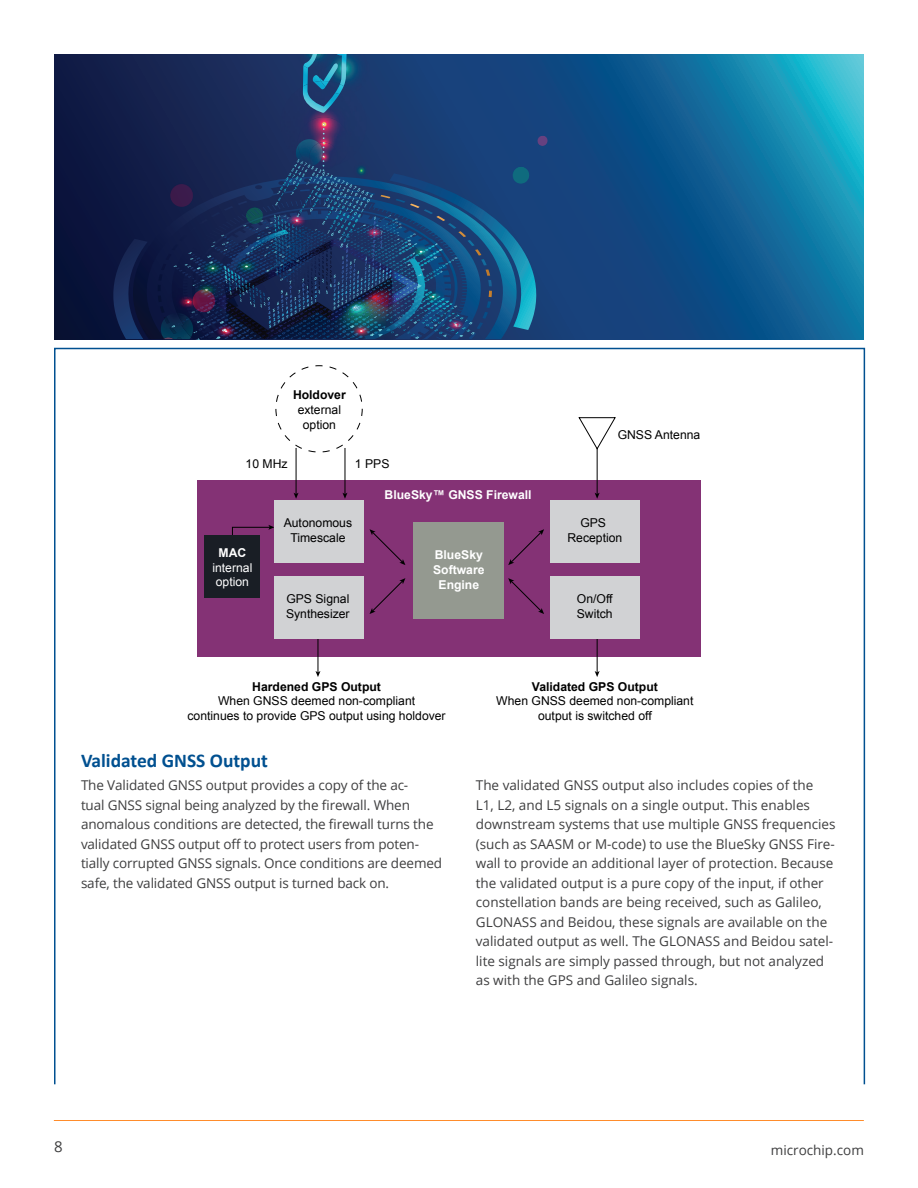
<style>
.page{position:relative;width:918px;height:1188px;background:#fff}
.page>*{position:absolute;margin:0;border:0;box-sizing:border-box;transform-origin:0 0}
.SUBHEAD1{font:700 19.5px "Calibri";color:#005090}
.t1{font:15px "Open Sans";color:#3e3e3f}
.BODY_TEXT{font:13.5px/19.5px "Open Sans";color:#3e3e3f}
.t2{font:12.15px/14.7px "Arial";color:#000;text-align:center}
.t3{font:700 12.15px/14.7px "Arial";color:#fff;text-align:center}
.t4{font:12.15px/14.7px "Arial";color:#fff;text-align:center}
.s1{font-weight:700}
</style>
<div class="page">
<hr style="left:54px;top:1120px;width:810px;height:1px;background:#ff8c2b">
<div style="left:198px;top:480px;width:503px;height:177px;background:#843275"></div>
<svg style="left:232px;top:525px;width:42px;height:10px"></svg>
<div style="left:205px;top:535px;width:55px;height:63px;background:#191e25"></div>
<div style="left:550px;top:500px;width:90px;height:62px;background:#d1d2d4"></div>
<div style="left:413px;top:522px;width:91px;height:97px;background:#949990"></div>
<div style="left:274px;top:500px;width:90px;height:62px;background:#d1d2d4"></div>
<hr style="left:296px;top:448px;width:1px;height:46px;background:#000">
<svg style="left:294px;top:493px;width:5px;height:6px"></svg>
<hr style="left:345px;top:448px;width:1px;height:46px;background:#000">
<svg style="left:343px;top:493px;width:4px;height:6px"></svg>
<svg style="left:370px;top:529px;width:35px;height:36px"></svg>
<svg style="left:370px;top:578px;width:35px;height:36px"></svg>
<svg style="left:508px;top:578px;width:36px;height:36px"></svg>
<svg style="left:508px;top:529px;width:36px;height:36px"></svg>
<hr style="left:318px;top:626px;width:1px;height:47px;background:#000">
<svg style="left:315px;top:671px;width:5px;height:6px"></svg>
<hr style="left:597px;top:626px;width:1px;height:47px;background:#000">
<svg style="left:595px;top:671px;width:5px;height:6px"></svg>
<hr style="left:597px;top:448px;width:1px;height:46px;background:#000">
<svg style="left:595px;top:493px;width:5px;height:6px"></svg>
<div style="left:274px;top:576px;width:90px;height:62px;background:#d1d2d4"></div>
<div style="left:550px;top:576px;width:90px;height:62px;background:#d1d2d4"></div>
<svg style="left:578px;top:417px;width:38px;height:33px"></svg>
<svg style="left:54px;top:54px;width:810px;height:285px;background:#125081"></svg>
<svg style="left:107px;top:239px;width:2px;height:100px"></svg>
<svg style="left:109px;top:173px;width:49px;height:166px;background:#0f1b45"></svg>
<div style="left:281px;top:82px;width:86px;height:42px;background:#1e3365"></div>
<img style="left:303px;top:89px;width:36px;height:24px">
<img style="left:298px;top:117px;width:51px;height:7px">
<svg style="left:158px;top:124px;width:401px;height:216px;background:#1a3a69"></svg>
<img style="left:318px;top:54px;width:52px;height:39px">
<img style="left:329px;top:63px;width:8px;height:18px">
<img style="left:337px;top:54px;width:10px;height:27px">
<img style="left:323px;top:81px;width:30px;height:13px">
<svg style="left:303px;top:70px;width:26px;height:19px"></svg>
<svg style="left:335px;top:84px;width:9px;height:10px"></svg>
<img style="left:296px;top:54px;width:22px;height:16px">
<img style="left:304px;top:54px;width:13px;height:14px">
<img style="left:318px;top:54px;width:18px;height:16px">
<img style="left:280px;top:200px;width:23px;height:24px">
<img style="left:330px;top:233px;width:70px;height:6px">
<img style="left:369px;top:218px;width:29px;height:10px">
<img style="left:190px;top:249px;width:79px;height:35px">
<img style="left:414px;top:237px;width:40px;height:77px">
<p class="t2" style="left:293px;top:388px;width:54px"><span class="s1">Holdover </span>external option</p>
<p class="t2" style="left:246px;top:457px;width:43px">10 MHz</p>
<p class="t2" style="left:355px;top:457px;width:36px">1 PPS</p>
<p class="t3" style="left:385px;top:488px;width:149px">BlueSky™ GNSS Firewall</p>
<p class="t4" style="left:212px;top:546px;width:41px"><span class="s1">MAC </span>internal option</p>
<p class="t2" style="left:284px;top:516px;width:70px">Autonomous<br>Timescale</p>
<p class="t3" style="left:433px;top:548px;width:53px">BlueSky<br>Software<br>Engine</p>
<p class="t2" style="left:618px;top:427px;width:84px">GNSS Antenna</p>
<p class="t2" style="left:567px;top:516px;width:56px">GPS<br>Reception</p>
<p class="t2" style="left:286px;top:592px;width:65px;text-align:left">GPS Signal<br>Synthesizer</p>
<p class="t2" style="left:577px;top:592px;width:37px;text-align:left">On/Off<br>Switch</p>
<p class="t2" style="left:188px;top:679px;width:260px"><span class="s1">Hardened GPS Output<br></span>When GNSS deemed non-compliant<br>continues to provide GPS output using holdover</p>
<p class="t2" style="left:496px;top:679px;width:199px"><span class="s1">Validated GPS Output<br></span>When GNSS deemed non-compliant output is switched off</p>
<p class="SUBHEAD1" style="left:81px;top:747px;width:189px">Validated GNSS Output</p>
<p class="BODY_TEXT" style="left:81px;top:775px;width:363px">The Validated GNSS output provides a copy of the ac-<br>tual GNSS signal being analyzed by the firewall. When anomalous conditions are detected, the firewall turns the validated GNSS output off to protect users from poten&shy;tially corrupted GNSS signals. Once conditions are deemed safe, the validated GNSS output is turned back on.</p>
<p class="BODY_TEXT" style="left:476px;top:775px;width:361px">The validated GNSS output also includes copies of the<br>L1, L2, and L5 signals on a single output. This enables downstream systems that use multiple GNSS frequencies (such as SAASM or M-code) to use the BlueSky GNSS Fire&shy;wall to provide an additional layer of protection. Because the validated output is a pure copy of the input, if other constellation bands are being received, such as Galileo, GLONASS and Beidou, these signals are available on the validated output as well. The GLONASS and Beidou satel&shy;lite signals are simply passed through, but not analyzed as with the GPS and Galileo signals.</p>
<p class="t1" style="left:54px;top:1136px;width:10px">8</p>
<p class="BODY_TEXT" style="left:771px;top:1140px;width:95px">microchip.com</p>
</div>
